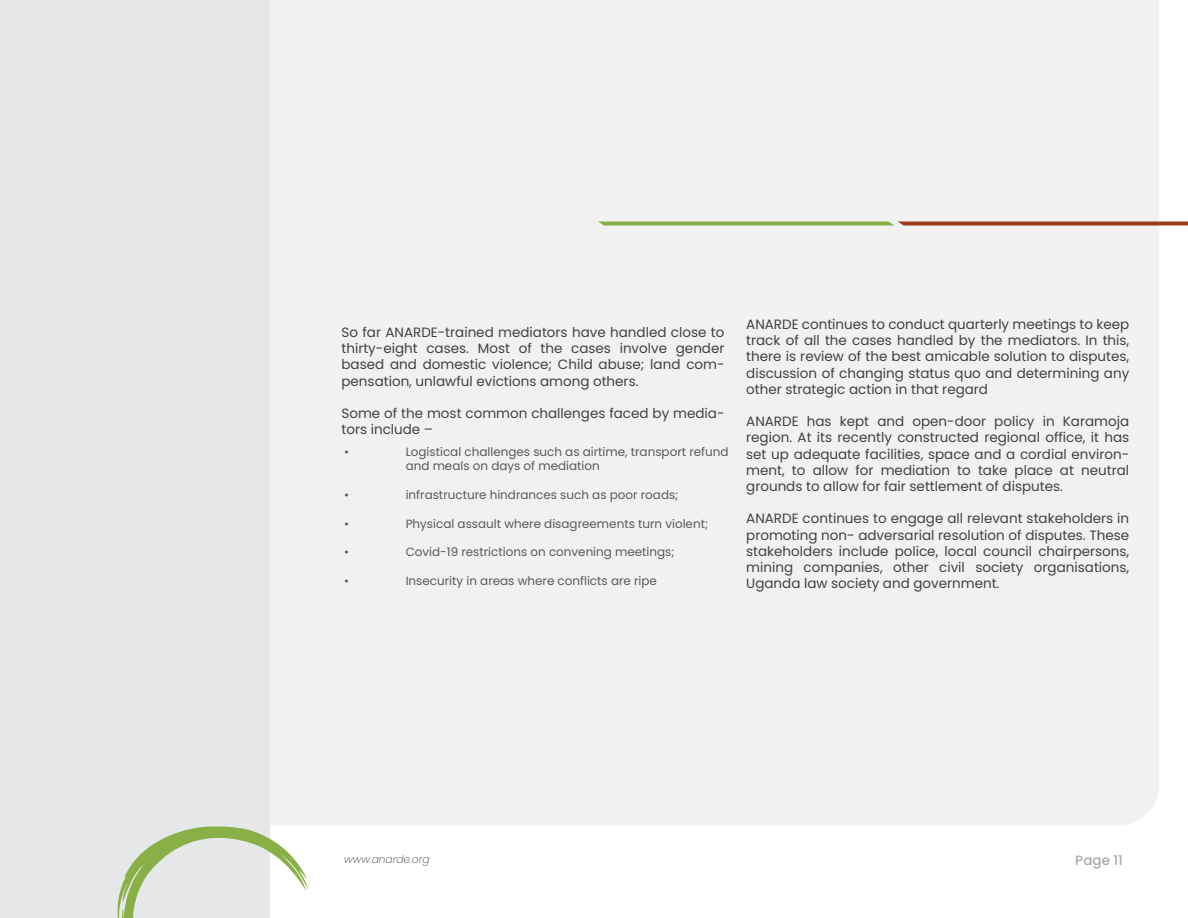
<style>
.page{position:relative;width:1188px;height:918px;background:#fff}
.page>*{position:absolute;margin:0;border:0;box-sizing:border-box;transform-origin:0 0}
.t1{font:13.5px/16.2px "Poppins";color:#414042;text-align:justify}
.t2{font:500 13.5px "Poppins";color:#a7a9ac}
.t3{font:12px/14.4px "Poppins";color:#58595b}
.t4{font:italic 200 10.65px "Poppins";color:#414042}
</style>
<div class="page">
<div style="left:270px;top:0;width:889px;height:825px;background:#f1f1f2"></div>
<div style="left:0;top:0;width:270px;height:918px;background:#e6e7e8"></div>
<svg style="left:117px;top:826px;width:192px;height:92px"></svg>
<svg style="left:598px;top:222px;width:590px;height:4px;background:#9f874f"></svg>
<p class="t1" style="left:341px;top:324px;width:385px">So far ANARDE-trained mediators have handled close to thirty-eight cases. Most of the cases involve gender based and domestic violence; Child abuse; land com&shy;pensation, unlawful evictions among others.</p>
<p class="t1" style="left:341px;top:405px;width:385px">Some of the most common challenges faced by media&shy;tors include –</p>
<p class="t3" style="left:344px;top:444px;width:6px">•</p>
<p class="t3" style="left:406px;top:444px;width:324px">Logistical challenges such as airtime, transport refund and meals on days of mediation</p>
<p class="t3" style="left:344px;top:487px;width:6px">•</p>
<p class="t3" style="left:406px;top:487px;width:274px">infrastructure hindrances such as poor roads;</p>
<p class="t3" style="left:344px;top:516px;width:6px">•</p>
<p class="t3" style="left:406px;top:516px;width:304px">Physical assault where disagreements turn violent;</p>
<p class="t3" style="left:344px;top:545px;width:6px">•</p>
<p class="t3" style="left:406px;top:545px;width:270px">Covid-19 restrictions on convening meetings;</p>
<p class="t3" style="left:344px;top:574px;width:6px">•</p>
<p class="t3" style="left:406px;top:574px;width:253px">Insecurity in areas where conflicts are ripe</p>
<p class="t1" style="left:746px;top:316px;width:385px">ANARDE continues to conduct quarterly meetings to keep track of all the cases handled by the mediators. In this, there is review of the best amicable solution to disputes, discussion of changing status quo and determining any other strategic action in that regard</p>
<p class="t1" style="left:746px;top:414px;width:385px">ANARDE has kept and open-door policy in Karamoja region. At its recently constructed regional office, it has set up adequate facilities, space and a cordial environ&shy;ment, to allow for mediation to take place at neutral grounds to allow for fair settlement of disputes.</p>
<p class="t1" style="left:746px;top:511px;width:385px">ANARDE continues to engage all relevant stakeholders in promoting non- adversarial resolution of disputes. These stakeholders include police, local council chairpersons, mining companies, other civil society organisations, Uganda law society and government.</p>
<p class="t4" style="left:344px;top:853px;width:87px">www.anarde.org</p>
<p class="t2" style="left:1075px;top:852px;width:49px">Page 11</p>
</div>
